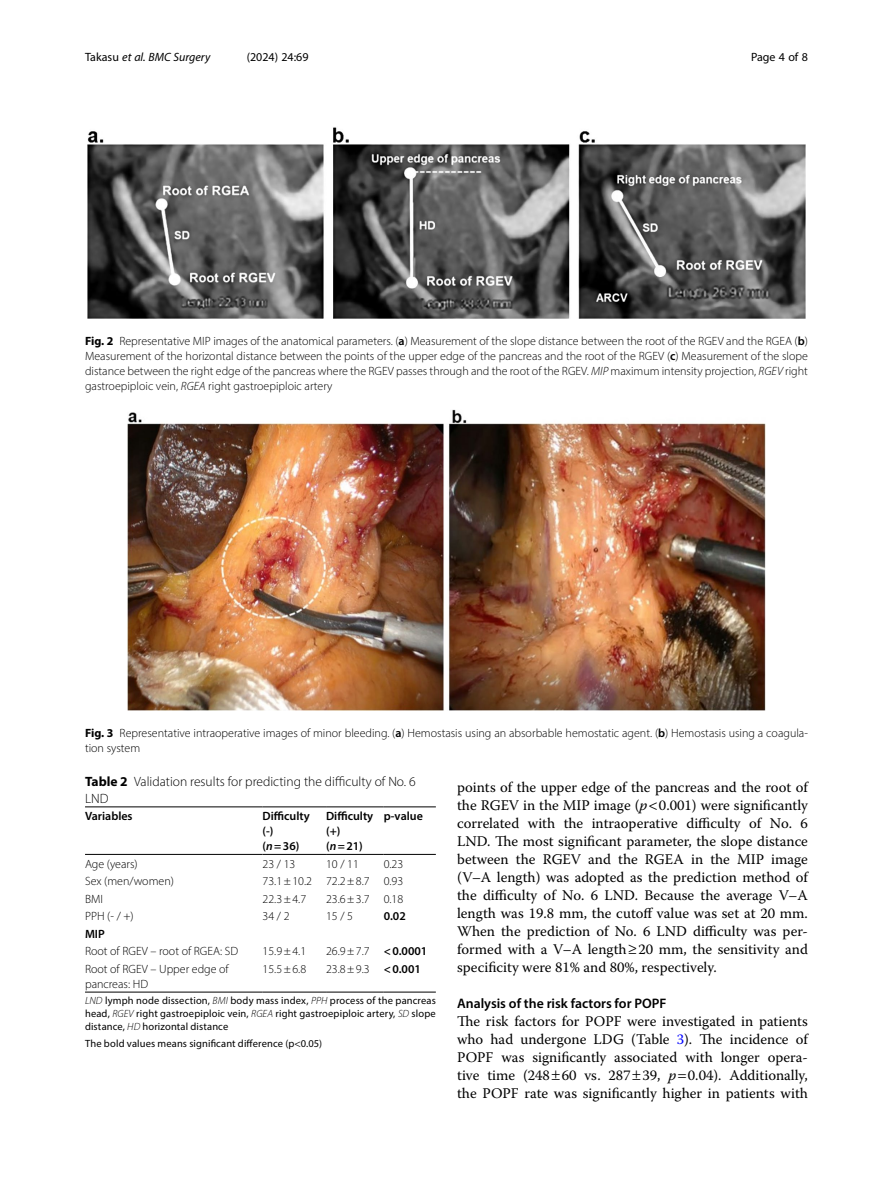
<style>
.page{position:relative;width:893px;height:1191px;background:#fff}
.page>*{position:absolute;margin:0;border:0;box-sizing:border-box;transform-origin:0 0}
.Body_Text_Indent{font:14.7px/18px "Warnock Pro";color:#000;text-align:justify}
.Body_Text{font:14.7px/18px "Warnock Pro";color:#000;text-align:justify}
.Head_2{font:600 13.8px "Myriad Pro";color:#000}
.Table_Caption{font:300 13.5px/16.5px "Myriad Pro";color:#000}
.Figure_Caption{font:300 12px/15px "Myriad Pro";color:#000}
.Table_Body{font:300 12px/15px "Myriad Pro";color:#000}
.Table_Head{font:600 12px/15px "Myriad Pro";color:#000}
.t1{font:italic 12px "Myriad Pro";color:#000}
.Table_Body-2{font:600 12px "Myriad Pro";color:#000}
.t2{font:12px "Myriad Pro";color:#000}
.Table_Footnote{font:10.5px/12.8px "Myriad Pro";letter-spacing:.015em;color:#000;text-align:justify}
.s1{font-style:normal}
.s2{font-weight:700}
.s3{font-weight:600}
.s4{font-style:italic}
.s5{font-weight:300;font-style:italic}
.s6{color:#00f}
</style>
<div class="page">
<hr style="left:85px;top:854px;width:178px;height:1px;background:#000">
<hr style="left:263px;top:806px;width:63px;height:1px;background:#000">
<hr style="left:263px;top:854px;width:63px;height:1px;background:#000">
<hr style="left:326px;top:806px;width:58px;height:1px;background:#000">
<hr style="left:326px;top:854px;width:58px;height:1px;background:#000">
<hr style="left:384px;top:806px;width:52px;height:1px;background:#000">
<hr style="left:384px;top:854px;width:52px;height:1px;background:#000">
<hr style="left:263px;top:991px;width:63px;height:1px;background:#000">
<hr style="left:326px;top:991px;width:58px;height:1px;background:#000">
<hr style="left:384px;top:991px;width:52px;height:1px;background:#000">
<hr style="left:85px;top:991px;width:178px;height:1px;background:#000">
<hr style="left:85px;top:806px;width:178px;height:1px;background:#000">
<img style="left:127px;top:409px;width:638px;height:301px">
<img style="left:87px;top:127px;width:719px;height:191px">
<p class="t1" style="left:85px;top:50px;width:127px"><span class="s1">Takasu</span> et al. BMC Surgery</p>
<p class="t2" style="left:247px;top:50px;width:63px">(2024) 24:69</p>
<p class="t2" style="left:751px;top:50px;width:58px">Page 4 of 8</p>
<p class="Figure_Caption" style="left:85px;top:333px;width:724px;text-align:justify"><span class="s2">Fig. 2</span> Representative MIP images of the anatomical parameters. (<span class="s3">a</span>) Measurement of the slope distance between the root of the RGEV and the RGEA (<span class="s3">b</span>)<br>Measurement of the horizontal distance between the points of the upper edge of the pancreas and the root of the RGEV (<span class="s3">c</span>) Measurement of the slope distance between the right edge of the pancreas where the RGEV passes through and the root of the RGEV. <span class="s4">MIP</span> maximum intensity projection, <span class="s4">RGEV</span> right gastroepiploic vein, <span class="s4">RGEA</span> right gastroepiploic artery</p>
<p class="Figure_Caption" style="left:85px;top:725px;width:724px"><span class="s2">Fig. 3</span> Representative intraoperative images of minor bleeding. (<span class="s3">a</span>) Hemostasis using an absorbable hemostatic agent. (<span class="s3">b</span>) Hemostasis using a coagula&shy;tion system</p>
<p class="Table_Caption" style="left:85px;top:773px;width:332px"><span class="s2">Table 2</span> Validation results for predicting the difficulty of No. 6<br>LND</p>
<p class="Table_Head" style="left:85px;top:808px;width:49px">Variables</p>
<p class="Table_Head" style="left:263px;top:808px;width:49px">Difficulty (-)</p>
<p class="Table_Head" style="left:263px;top:838px;width:38px">(<span class="s4">n</span>=36)</p>
<p class="Table_Head" style="left:326px;top:808px;width:49px">Difficulty (+)</p>
<p class="Table_Head" style="left:326px;top:838px;width:38px">(<span class="s4">n</span>=21)</p>
<p class="Table_Head" style="left:384px;top:808px;width:41px">p-value</p>
<p class="Table_Body" style="left:85px;top:856px;width:54px">Age (years)</p>
<p class="Table_Body" style="left:263px;top:856px;width:34px">23 / 13</p>
<p class="Table_Body" style="left:326px;top:856px;width:34px">10 / 11</p>
<p class="Table_Body" style="left:384px;top:856px;width:21px">0.23</p>
<p class="Table_Body" style="left:85px;top:873px;width:90px">Sex (men/women)</p>
<p class="Table_Body" style="left:263px;top:873px;width:51px">73.1±10.2</p>
<p class="Table_Body" style="left:326px;top:873px;width:45px">72.2±8.7</p>
<p class="Table_Body" style="left:384px;top:873px;width:21px">0.93</p>
<p class="Table_Body" style="left:85px;top:891px;width:19px">BMI</p>
<p class="Table_Body" style="left:263px;top:891px;width:45px">22.3±4.7</p>
<p class="Table_Body" style="left:326px;top:891px;width:45px">23.6±3.7</p>
<p class="Table_Body" style="left:384px;top:891px;width:21px">0.18</p>
<p class="Table_Body" style="left:85px;top:908px;width:50px">PPH (- / +)</p>
<p class="Table_Body" style="left:263px;top:908px;width:29px">34 / 2</p>
<p class="Table_Body" style="left:326px;top:908px;width:29px">15 / 5</p>
<p class="Table_Body-2" style="left:384px;top:908px;width:24px">0.02</p>
<p class="Table_Body-2" style="left:85px;top:926px;width:21px">MIP</p>
<p class="Table_Body" style="left:85px;top:943px;width:155px">Root of RGEV – root of RGEA: SD</p>
<p class="Table_Body" style="left:263px;top:943px;width:45px">15.9±4.1</p>
<p class="Table_Body" style="left:326px;top:943px;width:45px">26.9±7.7</p>
<p class="Table_Body-2" style="left:384px;top:943px;width:45px">&lt;0.0001</p>
<p class="Table_Body" style="left:85px;top:961px;width:145px">Root of RGEV – Upper edge of pancreas: HD</p>
<p class="Table_Body" style="left:263px;top:961px;width:45px">15.5±6.8</p>
<p class="Table_Body" style="left:326px;top:961px;width:45px">23.8±9.3</p>
<p class="Table_Body-2" style="left:384px;top:961px;width:39px">&lt;0.001</p>
<p class="Table_Footnote" style="left:85px;top:994px;width:352px"><span class="s5">LND</span> lymph node dissection, <span class="s5">BMI</span> body mass index, <span class="s5">PPH</span> process of the pancreas head, <span class="s5">RGEV</span> right gastroepiploic vein, <span class="s5">RGEA</span> right gastroepiploic artery, <span class="s5">SD</span> slope distance, <span class="s5">HD</span> horizontal distance</p>
<p class="Table_Footnote" style="left:85px;top:1036px;width:239px">The bold values means significant difference (p 0.05)</p>
<p class="Body_Text_Indent" style="left:457px;top:778px;width:352px">points of the upper edge of the pancreas and the root of the RGEV in the MIP image (<span class="s4">p</span> 0.001) were significantly correlated with the intraoperative difficulty of No. 6<br>LND. The most significant parameter, the slope distance between the RGEV and the RGEA in the MIP image (V–A length) was adopted as the prediction method of the difficulty of No. 6 LND. Because the average V–A length was 19.8 mm, the cutoff value was set at 20 mm.<br>When the prediction of No. 6 LND difficulty was per&shy;formed with a V–A length≥20 mm, the sensitivity and specificity were 81% and 80%, respectively.</p>
<p class="Head_2" style="left:457px;top:995px;width:211px">Analysis of the risk factors for POPF</p>
<p class="Body_Text" style="left:457px;top:1012px;width:352px">The risk factors for POPF were investigated in patients who had undergone LDG (Table <span class="s6">3</span>). The incidence of POPF was significantly associated with longer opera&shy;tive time (248 60 vs. 287 39, <span class="s4">p</span> 0.04). Additionally, the POPF rate was significantly higher in patients with</p>
</div>
